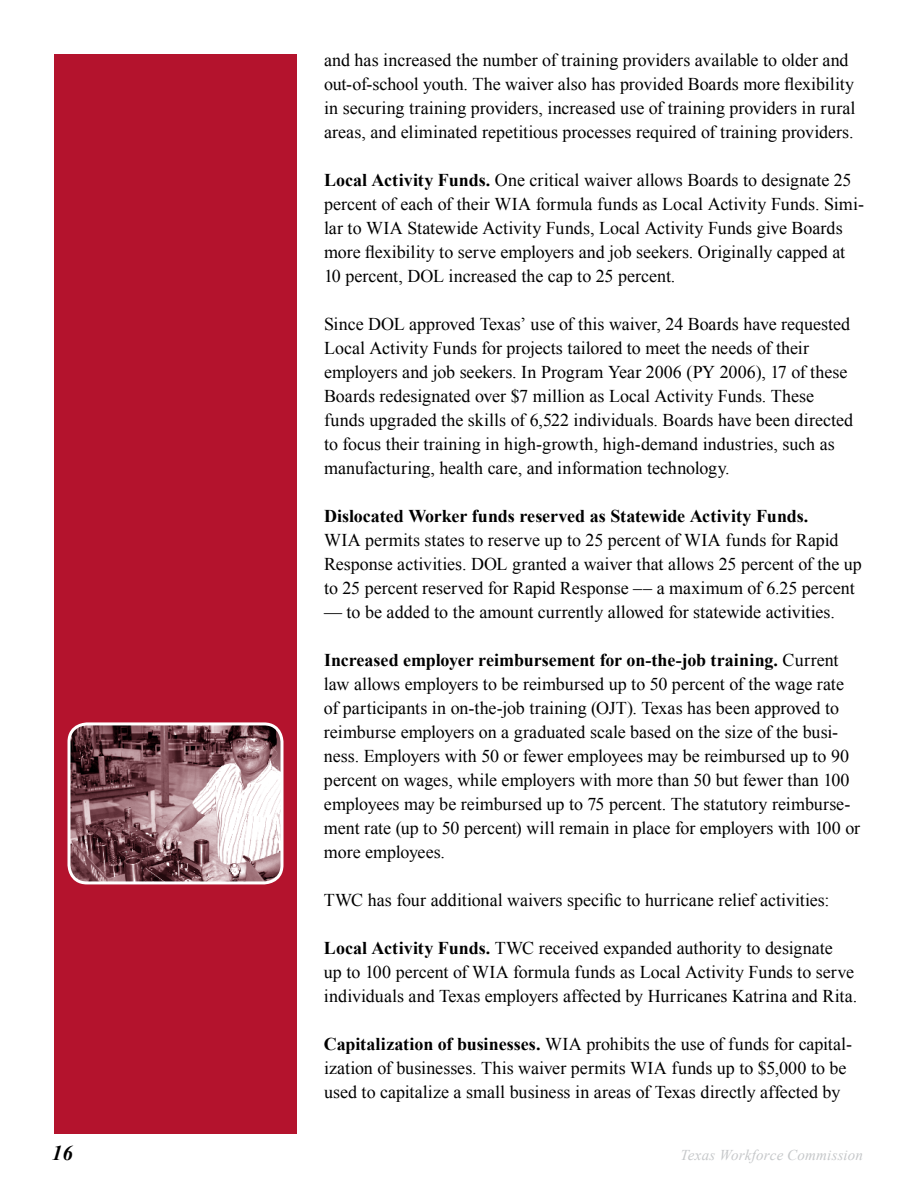
<style>
.page{position:relative;width:918px;height:1188px;background:#fff}
.page>*{position:absolute;margin:0;border:0;box-sizing:border-box;transform-origin:0 0}
.t1{font:italic 700 21px "Times New Roman";color:#000}
.t2{font:18px/24px "Times New Roman";color:#000}
.t3{font:italic 15px "Times New Roman";letter-spacing:.01em;color:#c6c8ca}
.s1{font-weight:700}
</style>
<div class="page">
<div style="left:54px;top:54px;width:243px;height:1080px;background:#b4132d"></div>
<img style="left:69px;top:724px;width:213px;height:159px;border-radius:18px">
<div style="left:68px;top:722px;width:216px;height:162px;border:3px solid #fff;border-radius:18px"></div>
<p class="t2" style="left:324px;top:48px;width:533px">and has increased the number of training providers available to older and out-of-school youth. The waiver also has provided Boards more flexibility in securing training providers, increased use of training providers in rural areas, and eliminated repetitious processes required of training providers.</p>
<p class="t2" style="left:324px;top:168px;width:541px"><span class="s1">Local Activity Funds.</span> One critical waiver allows Boards to designate 25 percent of each of their WIA formula funds as Local Activity Funds. Simi&shy;lar to WIA Statewide Activity Funds, Local Activity Funds give Boards more flexibility to serve employers and job seekers. Originally capped at 10 percent, DOL increased the cap to 25 percent.</p>
<p class="t2" style="left:324px;top:312px;width:531px">Since DOL approved Texas’ use of this waiver, 24 Boards have requested Local Activity Funds for projects tailored to meet the needs of their employers and job seekers. In Program Year 2006 (PY 2006), 17 of these Boards redesignated over $7 million as Local Activity Funds. These funds upgraded the skills of 6,522 individuals. Boards have been directed to focus their training in high-growth, high-demand industries, such as manufacturing, health care, and information technology.</p>
<p class="t2" style="left:324px;top:504px;width:539px"><span class="s1">Dislocated Worker funds reserved as Statewide Activity Funds.<br></span>WIA permits states to reserve up to 25 percent of WIA funds for Rapid Response activities. DOL granted a waiver that allows 25 percent of the up to 25 percent reserved for Rapid Response –– a maximum of 6.25 percent</p>
<p class="t2" style="left:324px;top:600px;width:512px">— to be added to the amount currently allowed for statewide activities.</p>
<p class="t2" style="left:324px;top:648px;width:538px"><span class="s1">Increased employer reimbursement for on-the-job training.</span> Current law allows employers to be reimbursed up to 50 percent of the wage rate of participants in on-the-job training (OJT). Texas has been approved to reimburse employers on a graduated scale based on the size of the busi&shy;ness. Employers with 50 or fewer employees may be reimbursed up to 90 percent on wages, while employers with more than 50 but fewer than 100 employees may be reimbursed up to 75 percent. The statutory reimburse&shy;ment rate (up to 50 percent) will remain in place for employers with 100 or more employees.</p>
<p class="t2" style="left:324px;top:888px;width:507px">TWC has four additional waivers specific to hurricane relief activities:</p>
<p class="t2" style="left:324px;top:936px;width:535px"><span class="s1">Local Activity Funds.</span> TWC received expanded authority to designate<br>up to 100 percent of WIA formula funds as Local Activity Funds to serve individuals and Texas employers affected by Hurricanes Katrina and Rita.</p>
<p class="t2" style="left:324px;top:1032px;width:530px"><span class="s1">Capitalization of businesses.</span> WIA prohibits the use of funds for capital&shy;ization of businesses. This waiver permits WIA funds up to $5,000 to be used to capitalize a small business in areas of Texas directly affected by</p>
<p class="t1" style="left:52px;top:1138px;width:21px">16</p>
<p class="t3" style="left:680px;top:1145px;width:184px">Texas Workforce Commission</p>
</div>
